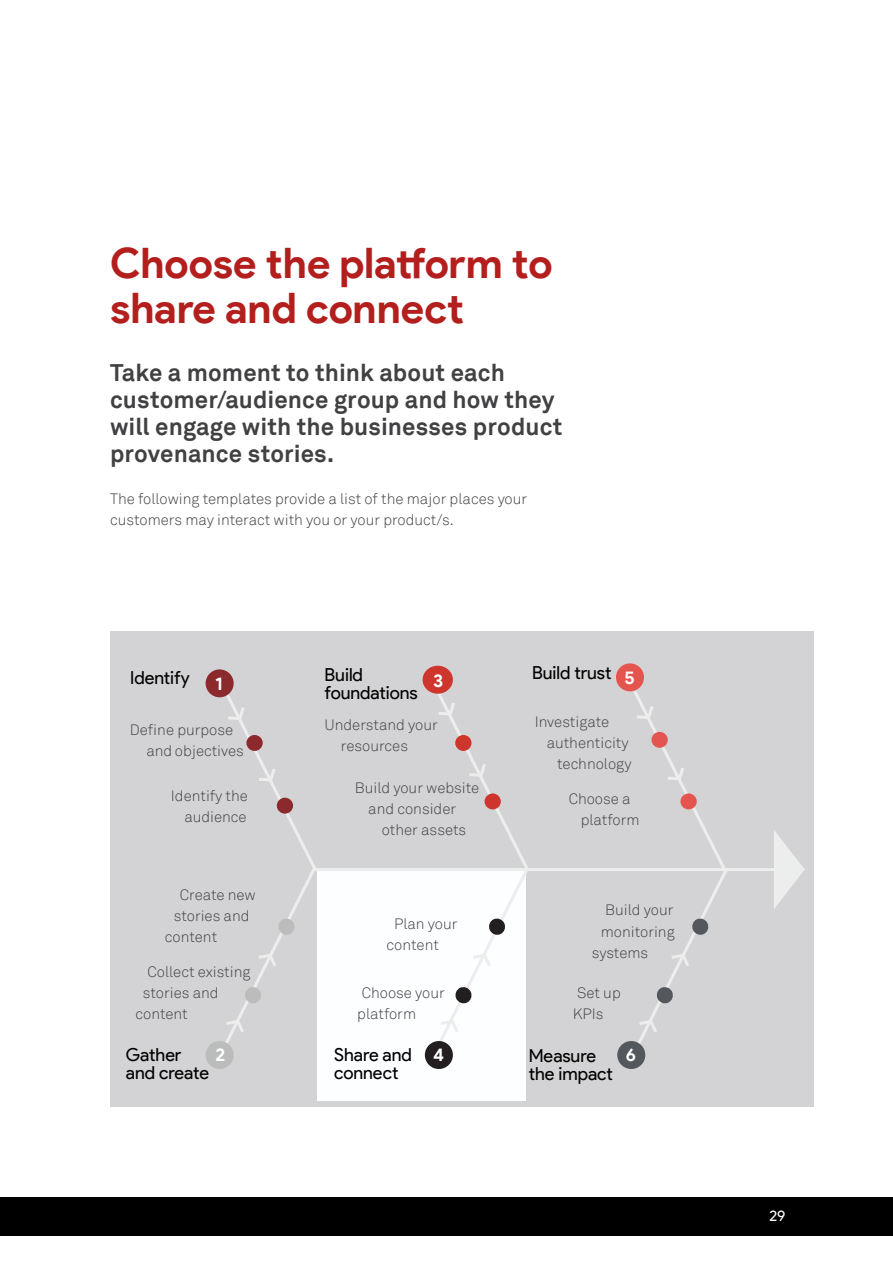
<style>
.page{position:relative;width:893px;height:1263px;background:#fff}
.page>*{position:absolute;margin:0;border:0;box-sizing:border-box;transform-origin:0 0}
.t1{font:700 42px/45px "Product Sans";color:#b31f1d}
.t2{font:700 24px/27px "Akkurat TT";letter-spacing:.005em;color:#414042}
.t3{font:18px/18px "Product Sans";color:#000}
.t4{font:700 18px "Product Sans";color:#fff}
.t5{font:300 15px/21px "Akkurat TT";color:#414042}
.t6{font:15px "Product Sans";color:#fff}
</style>
<div class="page">
<div style="left:738px;top:1196px;width:74px;height:39px;background:#000"></div>
<div style="left:0;top:1196px;width:738px;height:39px;background:#000"></div>
<div style="left:812px;top:1196px;width:81px;height:39px;background:#000"></div>
<div style="left:110px;top:631px;width:703px;height:476px;background:#d3d3d5"></div>
<div style="left:317px;top:870px;width:209px;height:230px;background:#fdfeff"></div>
<svg style="left:220px;top:684px;width:554px;height:371px"></svg>
<svg style="left:774px;top:830px;width:31px;height:79px"></svg>
<div style="left:617px;top:1041px;width:28px;height:28px;background:#54575b;border-radius:50%"></div>
<div style="left:425px;top:1041px;width:28px;height:28px;background:#231f20;border-radius:50%"></div>
<div style="left:206px;top:1041px;width:28px;height:28px;background:#bbbcbc;border-radius:50%"></div>
<div style="left:206px;top:669px;width:28px;height:28px;background:#8b292c;border-radius:50%"></div>
<div style="left:423px;top:666px;width:30px;height:28px;background:#ce352d;border-radius:50%"></div>
<div style="left:616px;top:663px;width:28px;height:28px;background:#e5554f;border-radius:50%"></div>
<div style="left:246px;top:735px;width:17px;height:16px;background:#8b292c;border-radius:50%"></div>
<div style="left:277px;top:798px;width:16px;height:16px;background:#8b292c;border-radius:50%"></div>
<svg style="left:277px;top:917px;width:19px;height:19px"></svg>
<svg style="left:244px;top:986px;width:18px;height:18px"></svg>
<div style="left:455px;top:735px;width:16px;height:16px;background:#ce352d;border-radius:50%"></div>
<div style="left:485px;top:793px;width:16px;height:16px;background:#ce352d;border-radius:50%"></div>
<div style="left:680px;top:793px;width:17px;height:16px;background:#e5554f;border-radius:50%"></div>
<div style="left:651px;top:732px;width:17px;height:16px;background:#e5554f;border-radius:50%"></div>
<svg style="left:488px;top:917px;width:18px;height:19px"></svg>
<svg style="left:454px;top:986px;width:19px;height:18px"></svg>
<svg style="left:691px;top:917px;width:18px;height:19px"></svg>
<svg style="left:656px;top:986px;width:18px;height:18px"></svg>
<svg style="left:256px;top:765px;width:22px;height:19px"></svg>
<svg style="left:225px;top:704px;width:22px;height:19px"></svg>
<svg style="left:255px;top:951px;width:24px;height:19px"></svg>
<svg style="left:223px;top:1017px;width:24px;height:19px"></svg>
<svg style="left:466px;top:760px;width:22px;height:20px"></svg>
<svg style="left:435px;top:699px;width:22px;height:19px"></svg>
<svg style="left:665px;top:764px;width:22px;height:19px"></svg>
<svg style="left:634px;top:703px;width:22px;height:19px"></svg>
<svg style="left:470px;top:951px;width:23px;height:19px"></svg>
<svg style="left:437px;top:1017px;width:24px;height:19px"></svg>
<svg style="left:668px;top:951px;width:24px;height:19px"></svg>
<svg style="left:636px;top:1017px;width:24px;height:19px"></svg>
<h1 class="t1" style="left:110px;top:241px;width:444px">Choose the platform to share and connect</h1>
<h2 class="t2" style="left:110px;top:359px;width:454px">Take a moment to think about each customer/audience group and how they will engage with the businesses product provenance stories.</h2>
<p class="t5" style="left:110px;top:488px;width:419px">The following templates provide a list of the major places your customers may interact with you or your product/s.</p>
<p class="t3" style="left:130px;top:669px;width:61px">Identify</p>
<p class="t5" style="left:146px;top:720px;width:99px;text-indent:-16px">Define purpose and objectives</p>
<p class="t4" style="left:215px;top:672px;width:9px">1</p>
<p class="t5" style="left:171px;top:785px;width:79px;text-align:right">Identify the audience</p>
<p class="t5" style="left:180px;top:884px;width:77px">Create new</p>
<p class="t5" style="left:174px;top:905px;width:77px">stories and</p>
<p class="t5" style="left:165px;top:926px;width:54px">content</p>
<p class="t5" style="left:147px;top:962px;width:105px">Collect existing</p>
<p class="t5" style="left:143px;top:983px;width:77px">stories and</p>
<p class="t5" style="left:135px;top:1004px;width:54px">content</p>
<p class="t3" style="left:532px;top:664px;width:81px">Build trust</p>
<p class="t5" style="left:535px;top:711px;width:76px">Investigate</p>
<p class="t5" style="left:547px;top:732px;width:83px">authenticity</p>
<p class="t5" style="left:557px;top:753px;width:76px">technology</p>
<p class="t5" style="left:581px;top:789px;width:60px;text-indent:-12px">Choose a platform</p>
<p class="t3" style="left:325px;top:666px;width:94px">Build foundations</p>
<p class="t4" style="left:433px;top:669px;width:12px">3</p>
<p class="t4" style="left:624px;top:667px;width:12px">5</p>
<p class="t5" style="left:341px;top:715px;width:98px;text-indent:-16px">Understand your resources</p>
<p class="t5" style="left:368px;top:777px;width:112px;text-indent:-14px">Build your website and consider</p>
<p class="t5" style="left:382px;top:819px;width:86px">other assets</p>
<p class="t5" style="left:387px;top:913px;width:72px;text-indent:8px">Plan your content</p>
<p class="t5" style="left:357px;top:982px;width:89px;text-indent:4px">Choose your platform</p>
<p class="t5" style="left:605px;top:900px;width:70px">Build your</p>
<p class="t5" style="left:601px;top:921px;width:75px">monitoring</p>
<p class="t5" style="left:592px;top:942px;width:58px">systems</p>
<p class="t5" style="left:573px;top:982px;width:50px;text-indent:4px">Set up<br>KPIs</p>
<p class="t3" style="left:126px;top:1046px;width:85px">Gather and create</p>
<p class="t3" style="left:334px;top:1046px;width:79px">Share and connect</p>
<p class="t3" style="left:529px;top:1047px;width:86px">Measure the impact</p>
<p class="t4" style="left:216px;top:1044px;width:11px">2</p>
<p class="t4" style="left:433px;top:1044px;width:13px">4</p>
<p class="t4" style="left:626px;top:1044px;width:12px">6</p>
<p class="t6" style="left:769px;top:1207px;width:18px">29</p>
</div>
